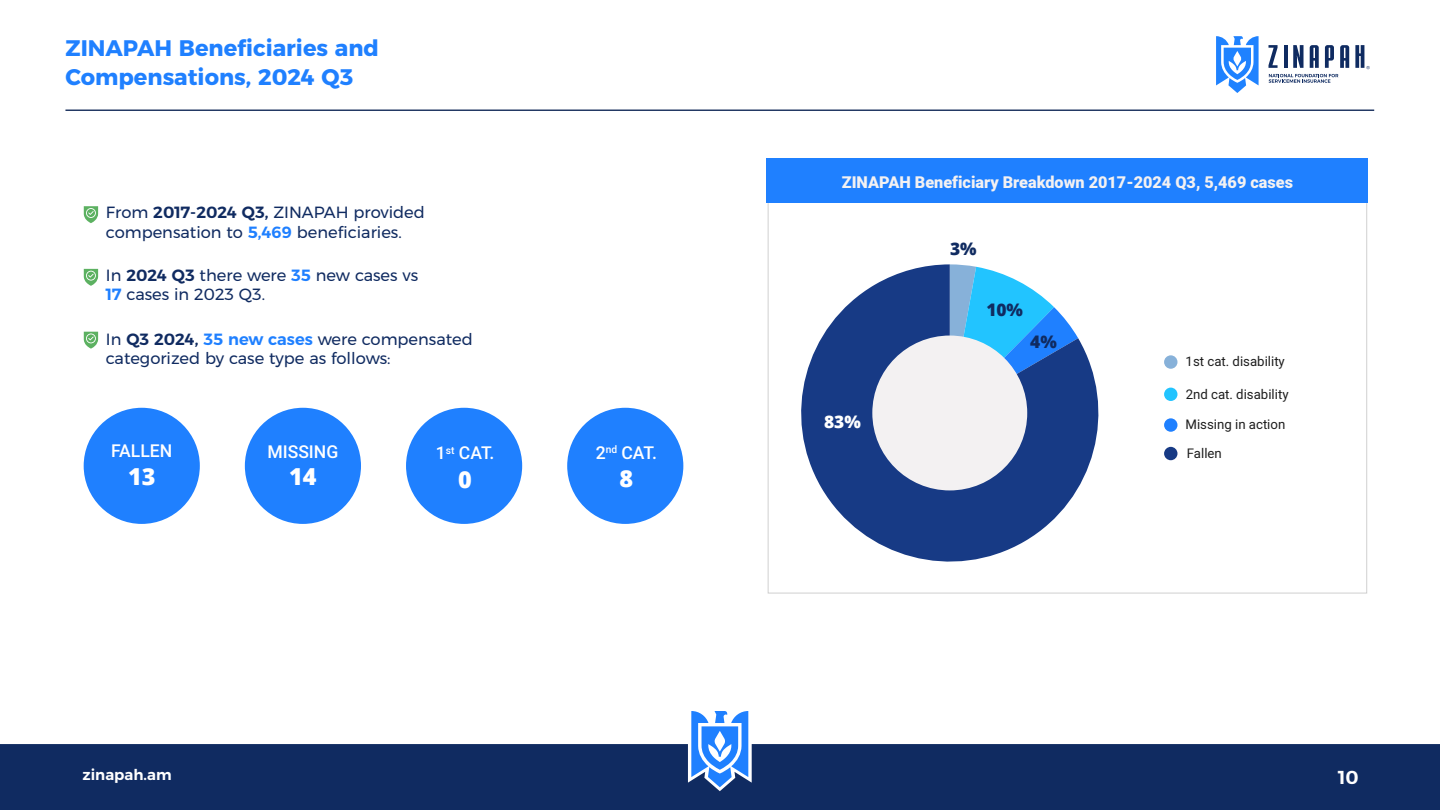
<style>
.page{position:relative;width:1440px;height:810px;background:#fff}
.page>*{position:absolute;margin:0;border:0;box-sizing:border-box;transform-origin:0 0}
.t1{font:800 23.4px "Open Sans";color:#fff}
.t2{font:700 22.5px/29.2px "Montserratarm";color:#1f80ff}
.t3{font:600 18.75px "Montserratarm";color:#fff}
.t4{font:500 17.55px "Mardoto";color:#fff}
.t5{font:800 17.33px "Open Sans";color:#102b61}
.t6{font:800 17.33px "Open Sans";color:#fff}
.t7{font:16.27px/19.4px "Montserratarm";color:#102b61}
.t8{font:900 16.2px "Mardoto";color:#f3f1f2}
.t9{font:600 15px "Montserratarm";color:#fff}
.t10{font:13.2px "Mardoto";color:#1e1e1e}
.s1{font-weight:600}
.s2{font-weight:600;color:#1f80ff}
</style>
<div class="page">
<hr style="left:65px;top:110px;width:1309px;height:1px;background:#233964">
<svg style="left:691px;top:711px;width:57px;height:33px"></svg>
<div style="left:0;top:744px;width:1440px;height:66px;background:#102b61"></div>
<div style="left:84px;top:408px;width:116px;height:116px;background:#1f80ff;border-radius:50%"></div>
<div style="left:406px;top:408px;width:116px;height:116px;background:#1f80ff;border-radius:50%"></div>
<div style="left:567px;top:408px;width:116px;height:116px;background:#1f80ff;border-radius:50%"></div>
<div style="left:245px;top:408px;width:116px;height:116px;background:#1f80ff;border-radius:50%"></div>
<svg style="left:84px;top:206px;width:14px;height:17px"></svg>
<svg style="left:84px;top:269px;width:14px;height:17px"></svg>
<svg style="left:84px;top:332px;width:14px;height:17px"></svg>
<svg style="left:1269px;top:74px;width:69px;height:9px"></svg>
<svg style="left:1216px;top:36px;width:43px;height:57px"></svg>
<svg style="left:1269px;top:45px;width:9px;height:23px"></svg>
<hr style="left:1284px;top:45px;width:3px;height:23px;background:#0f2b61">
<svg style="left:1293px;top:45px;width:11px;height:23px"></svg>
<svg style="left:1310px;top:45px;width:9px;height:23px"></svg>
<svg style="left:1325px;top:45px;width:9px;height:23px"></svg>
<svg style="left:1340px;top:45px;width:9px;height:23px"></svg>
<svg style="left:1355px;top:45px;width:15px;height:24px"></svg>
<div style="left:767px;top:159px;width:601px;height:44px;background:#1f80ff"></div>
<div style="left:1164px;top:388px;width:13px;height:13px;background:#22c4ff;border-radius:50%"></div>
<div style="left:1164px;top:418px;width:13px;height:14px;background:#1f80ff;border-radius:50%"></div>
<div style="left:1164px;top:355px;width:13px;height:14px;background:#87b1d9;border-radius:50%"></div>
<div style="left:1164px;top:447px;width:13px;height:13px;background:#173a85;border-radius:50%"></div>
<svg style="left:801px;top:264px;width:298px;height:298px;fill:#173a85"></svg>
<div style="left:872px;top:336px;width:155px;height:154px;background:#f3f1f2;border-radius:50%"></div>
<h2 class="t2" style="left:66px;top:33px;width:315px">ZINAPAH Beneficiaries and<br>Compensations, 2024 Q3</h2>
<p class="t7" style="left:106px;top:203px;width:320px">From <span class="s1">2017-2024 Q3,</span> ZINAPAH provided compensation to <span class="s2">5,469</span> beneficiaries.</p>
<p class="t7" style="left:106px;top:265px;width:314px">In <span class="s1">2024 Q3</span> there were <span class="s2">35</span> new cases vs<br><span class="s2">17</span> cases in 2023 Q3.</p>
<p class="t7" style="left:106px;top:329px;width:368px">In <span class="s1">Q3 2024,</span> <span class="s2">35 new cases</span> were compensated categorized by case type as follows:</p>
<p class="t4" style="left:111px;top:439px;width:63px">FALLEN</p>
<h1 class="t1" style="left:128px;top:458px;width:29px">13</h1>
<p class="t4" style="left:267px;top:439px;width:72px">MISSING</p>
<h1 class="t1" style="left:289px;top:459px;width:29px">14</h1>
<p class="t4" style="left:436px;top:441px;width:60px">1<sup>st</sup> CAT.</p>
<h1 class="t1" style="left:458px;top:462px;width:15px">0</h1>
<p class="t4" style="left:596px;top:440px;width:63px">2<sup>nd</sup> CAT.</p>
<h1 class="t1" style="left:619px;top:461px;width:15px">8</h1>
<p class="t8" style="left:842px;top:171px;width:453px">ZINAPAH Beneficiary Breakdown 2017-2024 Q3, 5,469 cases</p>
<p class="t6" style="left:824px;top:409px;width:38px">83%</p>
<p class="t5" style="left:950px;top:235px;width:28px">3%</p>
<p class="t5" style="left:986px;top:296px;width:38px">10%</p>
<p class="t5" style="left:1030px;top:328px;width:28px">4%</p>
<p class="t10" style="left:1186px;top:353px;width:101px">1st cat. disability</p>
<p class="t10" style="left:1186px;top:385px;width:104px">2nd cat. disability</p>
<p class="t10" style="left:1186px;top:416px;width:101px">Missing in action</p>
<p class="t10" style="left:1187px;top:444px;width:36px">Fallen</p>
<p class="t9" style="left:83px;top:763px;width:91px">zinapah.am</p>
<p class="t3" style="left:1338px;top:763px;width:22px">10</p>
</div>
